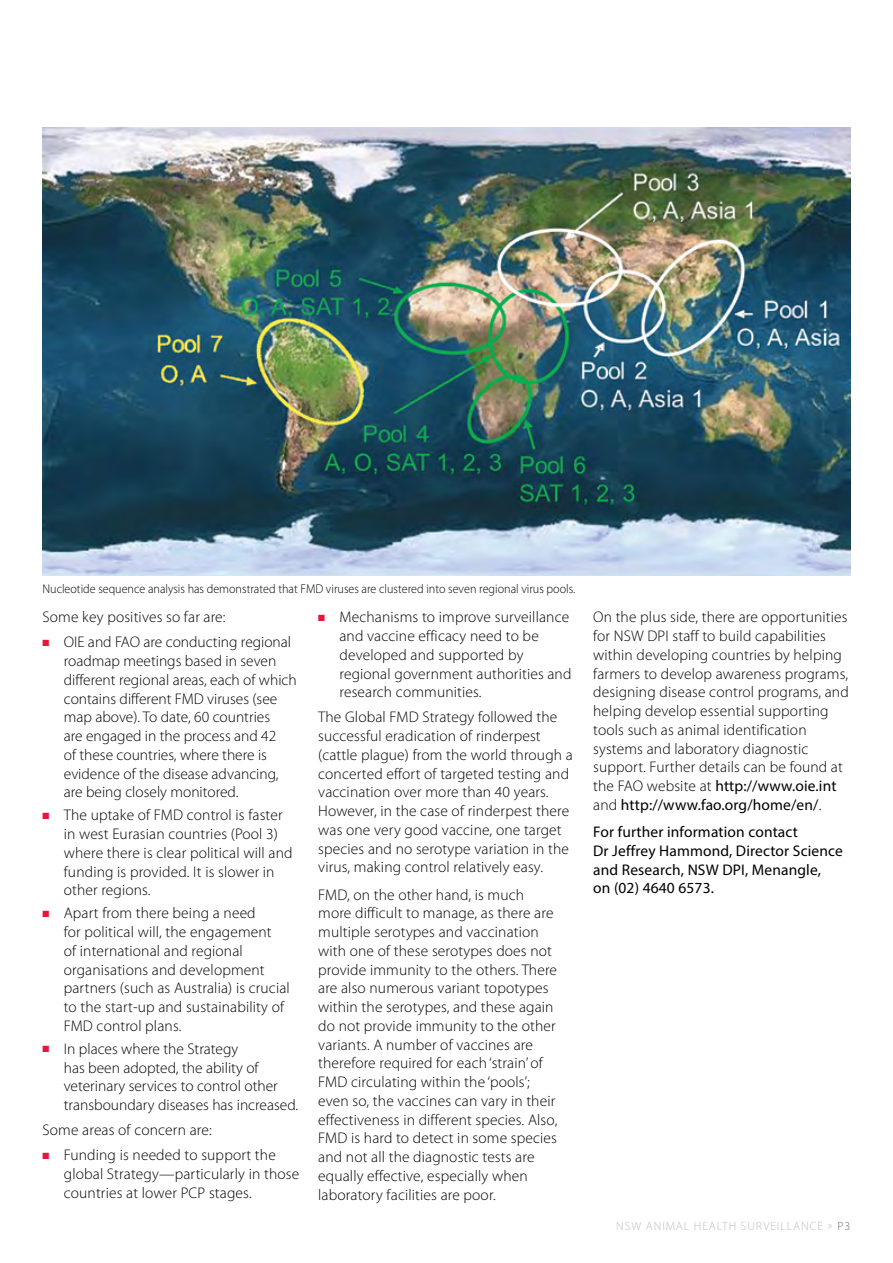
<style>
.page{position:relative;width:893px;height:1263px;background:#fff}
.page>*{position:absolute;margin:0;border:0;box-sizing:border-box;transform-origin:0 0}
.text{font:300 15.45px/18.8px "Myriad Pro";letter-spacing:.01em;color:#000}
.text_contact{font:15.45px/18.8px "Myriad Pro";letter-spacing:.01em;color:#000}
.t1{font:300 12.75px "Myriad Pro";color:#000;scale:.95 1}
.t2{font:300 12px "Myriad Pro";letter-spacing:.08em;color:#bcbec0}
.s1{color:#e3173e}
.s2{font-weight:400}
.s3{color:#6d6e71}
</style>
<div class="page">
<img style="left:43px;top:128px;width:807px;height:448px">
<p class="t1" style="left:43px;top:581px;width:562px">Nucleotide sequence analysis has demonstrated that FMD viruses are clustered into seven regional virus pools.</p>
<p class="text" style="left:43px;top:608px;width:185px">Some key positives so far are:</p>
<p class="text" style="left:64px;top:633px;width:235px;text-indent:-21px"><span class="s1">■</span> OIE and FAO are conducting regional roadmap meetings based in seven different regional areas, each of which contains different FMD viruses (see map above). To date, 60 countries<br>are engaged in the process and 42<br>of these countries, where there is evidence of the disease advancing, are being closely monitored.</p>
<p class="text" style="left:64px;top:806px;width:230px;text-indent:-21px"><span class="s1">■</span> The uptake of FMD control is faster in west Eurasian countries (Pool 3) where there is clear political will and funding is provided. It is slower in other regions.</p>
<p class="text" style="left:64px;top:904px;width:228px;text-indent:-21px"><span class="s1">■</span> Apart from there being a need<br>for political will, the engagement<br>of international and regional organisations and development partners (such as Australia) is crucial to the start-up and sustainability of<br>FMD control plans.</p>
<p class="text" style="left:64px;top:1039px;width:236px;text-indent:-21px"><span class="s1">■</span> In places where the Strategy<br>has been adopted, the ability of veterinary services to control other transboundary diseases has increased.</p>
<p class="text" style="left:43px;top:1121px;width:171px">Some areas of concern are:</p>
<p class="text" style="left:64px;top:1146px;width:237px;text-indent:-21px"><span class="s1">■</span> Funding is needed to support the global Strategy—particularly in those countries at lower PCP stages.</p>
<p class="text" style="left:339px;top:608px;width:233px;text-indent:-21px"><span class="s1">■</span> Mechanisms to improve surveillance and vaccine efficacy need to be developed and supported by regional government authorities and research communities.</p>
<p class="text" style="left:318px;top:708px;width:256px">The Global FMD Strategy followed the successful eradication of rinderpest (cattle plague) from the world through a concerted effort of targeted testing and vaccination over more than 40 years.<br>However, in the case of rinderpest there was one very good vaccine, one target species and no serotype variation in the virus, making control relatively easy.</p>
<p class="text" style="left:318px;top:885px;width:241px">FMD, on the other hand, is much more difficult to manage, as there are multiple serotypes and vaccination with one of these serotypes does not provide immunity to the others. There are also numerous variant topotypes within the serotypes, and these again do not provide immunity to the other variants. A number of vaccines are therefore required for each ‘strain’ of FMD circulating within the ‘pools’; even so, the vaccines can vary in their effectiveness in different species. Also, FMD is hard to detect in some species and not all the diagnostic tests are equally effective, especially when laboratory facilities are poor.</p>
<p class="text" style="left:593px;top:608px;width:257px">On the plus side, there are opportunities for NSW DPI staff to build capabilities within developing countries by helping farmers to develop awareness programs, designing disease control programs, and helping develop essential supporting tools such as animal identification systems and laboratory diagnostic support. Further details can be found at the FAO website at <span class="s2">http://www.oie.int </span>and <span class="s2">http://www.fao.org/home/en/</span>.</p>
<p class="text_contact" style="left:593px;top:822px;width:251px">For further information contact<br>Dr Jeffrey Hammond, Director Science and Research, NSW DPI, Menangle,<br>on (02) 4640 6573.</p>
<p class="t2" style="left:616px;top:1219px;width:236px">NSW ANIMAL HEALTH SURVEILLANCE » <span class="s3">P3</span></p>
</div>
